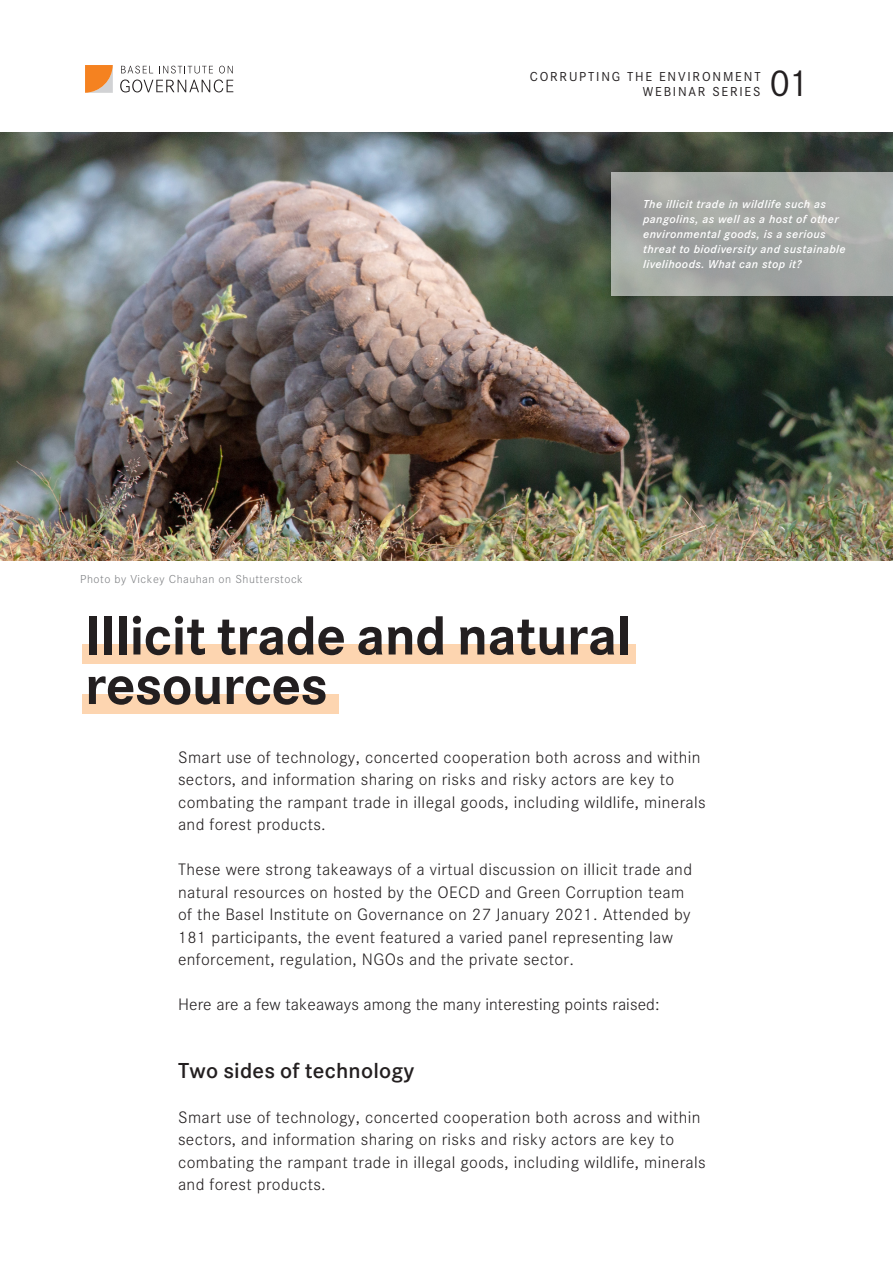
<style>
.page{position:relative;width:893px;height:1263px;background:#fff}
.page>*{position:absolute;margin:0;border:0;box-sizing:border-box;transform-origin:0 0}
.Quick_Guide_Titel_1{font:700 57px/49.5px "Corporate S";letter-spacing:-.01em;color:#231f20}
.t1{font:39px "Corporate S";color:#231f20}
.Quick_Guide_Titel_3{font:600 22.5px "Corporate S";letter-spacing:.01em;color:#231f20}
.Quick_Guide_GENERAL{font:300 17.25px/22.5px "Corporate S";letter-spacing:.02em;color:#231f20}
.t2{font:13.5px/15px "Corporate S";letter-spacing:.135em;color:#231f20;text-align:right}
.Quick_Guide_GENERAL-2{font:italic 600 12px/15px "Corporate S";letter-spacing:.03em;color:#fff}
.Quick_Guide_GENERAL-3{font:300 12px "Corporate S";letter-spacing:.04em;color:#808285}
</style>
<div class="page">
<svg style="left:85px;top:65px;width:28px;height:28px"></svg>
<svg style="left:121px;top:66px;width:32px;height:7px"></svg>
<svg style="left:159px;top:66px;width:54px;height:7px"></svg>
<svg style="left:219px;top:66px;width:14px;height:7px"></svg>
<svg style="left:120px;top:80px;width:113px;height:12px"></svg>
<div style="left:82px;top:644px;width:554px;height:20px;background:#fdd5b0"></div>
<img style="left:0;top:133px;width:893px;height:427px">
<svg style="left:611px;top:172px;width:282px;height:123px;background:#a5a8a5"></svg>
<div style="left:82px;top:694px;width:256px;height:19px;background:#fdd5b0"></div>
<p class="t2" style="left:530px;top:69px;width:232px">CORRUPTING THE ENVIRONMENT<br>WEBINAR SERIES</p>
<p class="t1" style="left:769px;top:61px;width:40px">01</p>
<p class="Quick_Guide_GENERAL-2" style="left:643px;top:197px;width:204px">The illicit trade in wildlife such as pangolins, as well as a host of other environmental goods, is a serious threat to biodiversity and sustainable livelihoods. What can stop it?</p>
<p class="Quick_Guide_GENERAL-3" style="left:80px;top:572px;width:224px">Photo by Vickey Chauhan on Shutterstock</p>
<p class="Quick_Guide_Titel_1" style="left:85px;top:612px;width:548px">Illicit trade and natural resources</p>
<p class="Quick_Guide_GENERAL" style="left:178px;top:746px;width:529px">Smart use of technology, concerted cooperation both across and within sectors, and information sharing on risks and risky actors are key to combating the rampant trade in illegal goods, including wildlife, minerals and forest products.</p>
<p class="Quick_Guide_GENERAL" style="left:178px;top:858px;width:516px">These were strong takeaways of a virtual discussion on illicit trade and natural resources on hosted by the OECD and Green Corruption team of the Basel Institute on Governance on 27 January 2021. Attended by 181 participants, the event featured a varied panel representing law enforcement, regulation, NGOs and the private sector.</p>
<p class="Quick_Guide_GENERAL" style="left:178px;top:993px;width:483px">Here are a few takeaways among the many interesting points raised:</p>
<p class="Quick_Guide_Titel_3" style="left:178px;top:1057px;width:238px">Two sides of technology</p>
<p class="Quick_Guide_GENERAL" style="left:178px;top:1106px;width:529px">Smart use of technology, concerted cooperation both across and within sectors, and information sharing on risks and risky actors are key to combating the rampant trade in illegal goods, including wildlife, minerals and forest products.</p>
</div>
